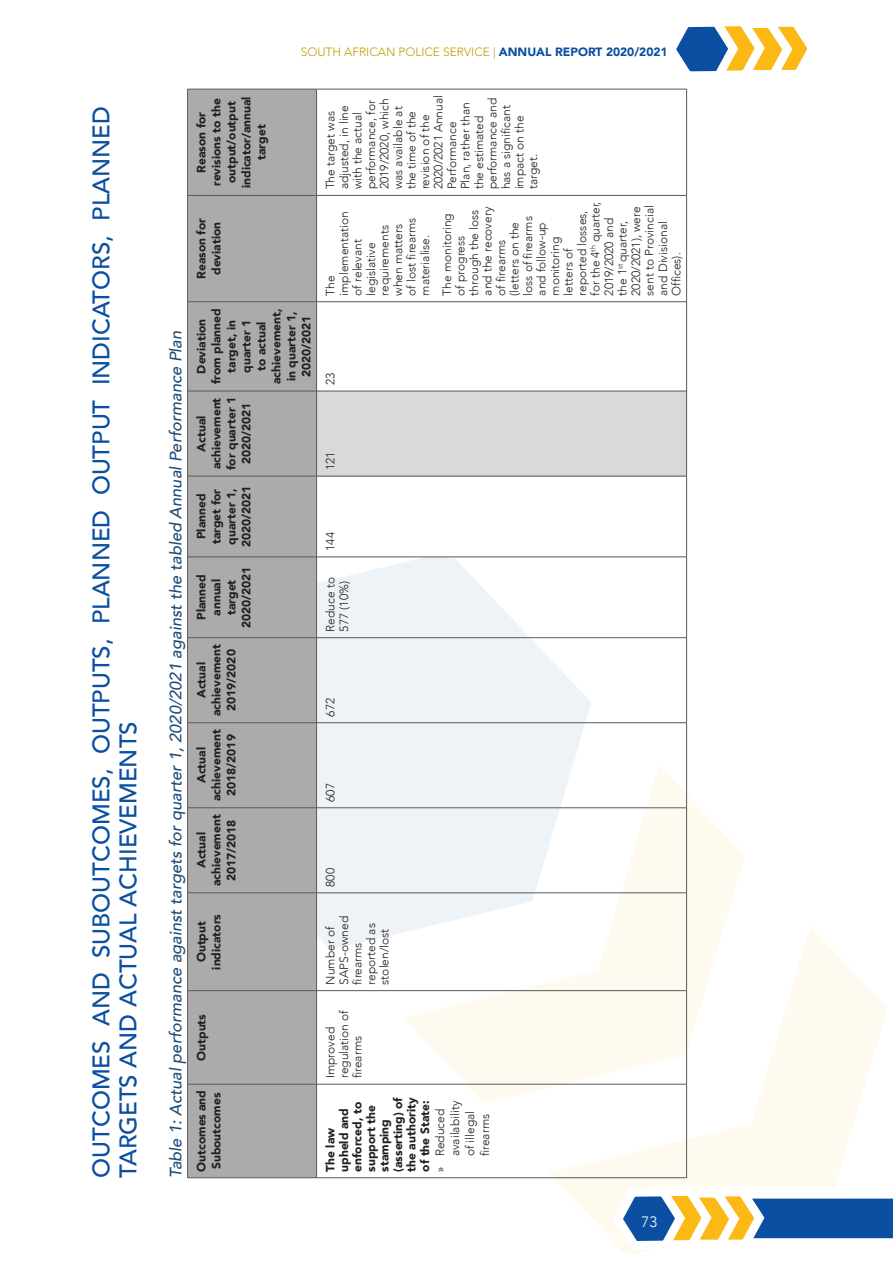
<style>
.page{position:relative;width:893px;height:1263px;background:#fff}
.page>*{position:absolute;margin:0;border:0;box-sizing:border-box;transform-origin:0 0}
.H2_a{font:500 24px/27px "Avenir";color:#0a4fa2}
.TABLE_NAMES{font:italic 500 16.5px "Avenir";color:#1f4d78}
.BODY_TEXT{font:300 15px "Avenir";color:#fff}
.Table_text_for_progr{font:300 12px/13.5px "Avenir";color:#231f20}
.Table_headings_for_p{font:900 12px/15px "Avenir";color:#231f20;text-align:center}
.Table_text_for_progr-2{font:900 12px/13.5px "Avenir";color:#231f20}
.t1{font:300 12px "Avenir";color:#c29d05}
.s1{font-weight:900;color:#0a4fa2}
.s2{font-family:"Myriad Pro";font-weight:400}
</style>
<div class="page">
<svg style="left:202px;top:927px;width:685px;height:308px"></svg>
<svg style="left:317px;top:415px;width:437px;height:672px"></svg>
<svg style="left:676px;top:26px;width:131px;height:46px"></svg>
<svg style="left:608px;top:1183px;width:285px;height:72px"></svg>
<div style="left:188px;top:90px;width:128px;height:1087px;background:#acabab"></div>
<div style="left:317px;top:476px;width:370px;height:81px;background:#fff"></div>
<div style="left:317px;top:391px;width:370px;height:85px;background:#d9d9d9"></div>
<hr style="left:187px;top:1084px;width:1px;height:94px;background:#595959">
<hr style="left:188px;top:1177px;width:128px;height:1px;background:#595959">
<hr style="left:187px;top:991px;width:1px;height:93px;background:#595959">
<hr style="left:188px;top:1084px;width:128px;height:1px;background:#595959">
<hr style="left:187px;top:893px;width:1px;height:98px;background:#595959">
<hr style="left:188px;top:990px;width:128px;height:1px;background:#595959">
<hr style="left:187px;top:808px;width:1px;height:85px;background:#595959">
<hr style="left:188px;top:892px;width:128px;height:1px;background:#595959">
<hr style="left:187px;top:723px;width:1px;height:85px;background:#595959">
<hr style="left:188px;top:807px;width:128px;height:1px;background:#595959">
<hr style="left:187px;top:638px;width:1px;height:85px;background:#595959">
<hr style="left:188px;top:722px;width:128px;height:1px;background:#595959">
<hr style="left:187px;top:557px;width:1px;height:81px;background:#595959">
<hr style="left:188px;top:637px;width:128px;height:1px;background:#595959">
<hr style="left:187px;top:476px;width:1px;height:81px;background:#595959">
<hr style="left:188px;top:557px;width:128px;height:1px;background:#595959">
<hr style="left:187px;top:391px;width:1px;height:85px;background:#595959">
<hr style="left:188px;top:476px;width:128px;height:1px;background:#595959">
<hr style="left:187px;top:302px;width:1px;height:89px;background:#595959">
<hr style="left:188px;top:391px;width:128px;height:1px;background:#595959">
<hr style="left:187px;top:195px;width:1px;height:107px;background:#595959">
<hr style="left:188px;top:301px;width:128px;height:1px;background:#595959">
<hr style="left:187px;top:89px;width:1px;height:106px;background:#595959">
<hr style="left:188px;top:195px;width:128px;height:1px;background:#595959">
<hr style="left:188px;top:89px;width:128px;height:1px;background:#595959">
<hr style="left:316px;top:1084px;width:1px;height:94px;background:#595959">
<hr style="left:316px;top:991px;width:1px;height:93px;background:#595959">
<hr style="left:316px;top:893px;width:1px;height:98px;background:#595959">
<hr style="left:316px;top:808px;width:1px;height:85px;background:#595959">
<hr style="left:316px;top:723px;width:1px;height:85px;background:#595959">
<hr style="left:316px;top:638px;width:1px;height:85px;background:#595959">
<hr style="left:316px;top:557px;width:1px;height:81px;background:#595959">
<hr style="left:316px;top:476px;width:1px;height:81px;background:#595959">
<hr style="left:316px;top:391px;width:1px;height:85px;background:#595959">
<hr style="left:316px;top:302px;width:1px;height:89px;background:#595959">
<hr style="left:316px;top:195px;width:1px;height:107px;background:#595959">
<hr style="left:316px;top:89px;width:1px;height:106px;background:#595959">
<hr style="left:317px;top:1177px;width:369px;height:1px;background:#595959">
<hr style="left:317px;top:1084px;width:369px;height:1px;background:#595959">
<hr style="left:317px;top:990px;width:369px;height:1px;background:#595959">
<hr style="left:317px;top:892px;width:369px;height:1px;background:#595959">
<hr style="left:317px;top:807px;width:369px;height:1px;background:#595959">
<hr style="left:317px;top:722px;width:369px;height:1px;background:#595959">
<hr style="left:317px;top:637px;width:369px;height:1px;background:#595959">
<hr style="left:317px;top:557px;width:369px;height:1px;background:#595959">
<hr style="left:317px;top:476px;width:369px;height:1px;background:#595959">
<hr style="left:317px;top:391px;width:369px;height:1px;background:#595959">
<hr style="left:317px;top:301px;width:369px;height:1px;background:#595959">
<hr style="left:317px;top:195px;width:369px;height:1px;background:#595959">
<hr style="left:317px;top:89px;width:369px;height:1px;background:#595959">
<hr style="left:686px;top:1084px;width:1px;height:94px;background:#595959">
<hr style="left:686px;top:991px;width:1px;height:93px;background:#595959">
<hr style="left:686px;top:893px;width:1px;height:98px;background:#595959">
<hr style="left:686px;top:808px;width:1px;height:85px;background:#595959">
<hr style="left:686px;top:723px;width:1px;height:85px;background:#595959">
<hr style="left:686px;top:638px;width:1px;height:85px;background:#595959">
<hr style="left:686px;top:557px;width:1px;height:81px;background:#595959">
<hr style="left:686px;top:476px;width:1px;height:81px;background:#595959">
<hr style="left:686px;top:391px;width:1px;height:85px;background:#595959">
<hr style="left:686px;top:302px;width:1px;height:89px;background:#595959">
<hr style="left:686px;top:195px;width:1px;height:107px;background:#595959">
<hr style="left:686px;top:89px;width:1px;height:106px;background:#595959">
<p class="H2_a" style="left:86px;top:1178px;width:1073px;rotate:-90deg">OUTCOMES AND SUBOUTCOMES, OUTPUTS, PLANNED OUTPUT INDICATORS, PLANNED<br>TARGETS AND ACTUAL ACHIEVEMENTS</p>
<p class="t1" style="left:301px;top:45px;width:369px">SOUTH AFRICAN POLICE SERVICE | <span class="s1">ANNUAL REPORT 2020/2021</span></p>
<p class="Table_headings_for_p" style="left:194px;top:188px;width:93px;rotate:-90deg">Reason for revisions to the output/output indicator/annual target</p>
<p class="Table_headings_for_p" style="left:194px;top:279px;width:63px;rotate:-90deg">Reason for deviation</p>
<p class="TABLE_NAMES" style="left:166px;top:1178px;width:848px;rotate:-90deg">Table 1: Actual performance against targets for quarter 1, 2020/2021 against the tabled Annual Performance Plan</p>
<p class="Table_headings_for_p" style="left:194px;top:384px;width:77px;rotate:-90deg">Deviation from planned target, in quarter 1<br>to actual achievement, in quarter 1,<br>2020/2021</p>
<p class="Table_headings_for_p" style="left:194px;top:470px;width:75px;rotate:-90deg">Actual achievement for quarter 1<br>2020/2021</p>
<p class="Table_headings_for_p" style="left:194px;top:547px;width:63px;rotate:-90deg">Planned target for quarter 1,<br>2020/2021</p>
<p class="Table_headings_for_p" style="left:194px;top:628px;width:63px;rotate:-90deg">Planned annual target<br>2020/2021</p>
<p class="Table_headings_for_p" style="left:194px;top:716px;width:73px;rotate:-90deg">Actual achievement<br>2019/2020</p>
<p class="Table_headings_for_p" style="left:194px;top:801px;width:73px;rotate:-90deg">Actual achievement<br>2018/2019</p>
<p class="Table_headings_for_p" style="left:194px;top:886px;width:73px;rotate:-90deg">Actual achievement<br>2017/2018</p>
<p class="Table_headings_for_p" style="left:194px;top:969px;width:57px;rotate:-90deg">Output indicators</p>
<p class="Table_headings_for_p" style="left:194px;top:1061px;width:48px;rotate:-90deg">Outputs</p>
<p class="Table_headings_for_p" style="left:194px;top:1172px;width:83px;text-align:left;rotate:-90deg">Outcomes and<br>Suboutcomes</p>
<p class="Table_text_for_progr" style="left:324px;top:189px;width:96px;rotate:-90deg">The target was adjusted, in line with the actual performance, for<br>2019/2020, which was available at the time of the revision of the<br>2020/2021 Annual<br>Performance<br>Plan, rather than the estimated performance and has a significant impact on the target.</p>
<p class="Table_text_for_progr" style="left:324px;top:296px;width:86px;rotate:-90deg">The implementation of relevant legislative requirements when matters of lost firearms materialise.</p>
<p class="Table_text_for_progr" style="left:440px;top:296px;width:96px;rotate:-90deg">The monitoring of progress through the loss and the recovery of firearms (letters on the loss of firearms and follow-up monitoring letters of reported losses, for the 4<sup>th</sup> quarter,<br>2019/2020 and the 1<sup>st</sup> quarter,<br>2020/2021), were sent to Provincial and Divisional<br>Offices).</p>
<p class="Table_text_for_progr" style="left:324px;top:385px;width:14px;rotate:-90deg">23</p>
<p class="Table_text_for_progr" style="left:324px;top:470px;width:20px;rotate:-90deg">121</p>
<p class="Table_text_for_progr" style="left:324px;top:551px;width:20px;rotate:-90deg">144</p>
<p class="Table_text_for_progr" style="left:324px;top:632px;width:56px;rotate:-90deg">Reduce to<br>577 (10%)</p>
<p class="Table_text_for_progr" style="left:324px;top:717px;width:20px;rotate:-90deg">672</p>
<p class="Table_text_for_progr" style="left:324px;top:802px;width:20px;rotate:-90deg">607</p>
<p class="Table_text_for_progr" style="left:324px;top:887px;width:20px;rotate:-90deg">800</p>
<p class="Table_text_for_progr" style="left:324px;top:985px;width:70px;rotate:-90deg">Number of<br>SAPS-owned firearms reported as stolen/lost</p>
<p class="Table_text_for_progr" style="left:324px;top:1078px;width:70px;rotate:-90deg">Improved regulation of firearms</p>
<p class="Table_text_for_progr-2" style="left:323px;top:1172px;width:76px;rotate:-90deg">The law upheld and enforced, to support the stamping (asserting) of the authority of the State:</p>
<p class="Table_text_for_progr" style="left:432px;top:1156px;width:57px;line-height:15px;text-indent:-15px;rotate:-90deg"><span class="s2">»</span> Reduced availability of illegal firearms</p>
<p class="BODY_TEXT" style="left:641px;top:1212px;width:17px">73</p>
</div>
